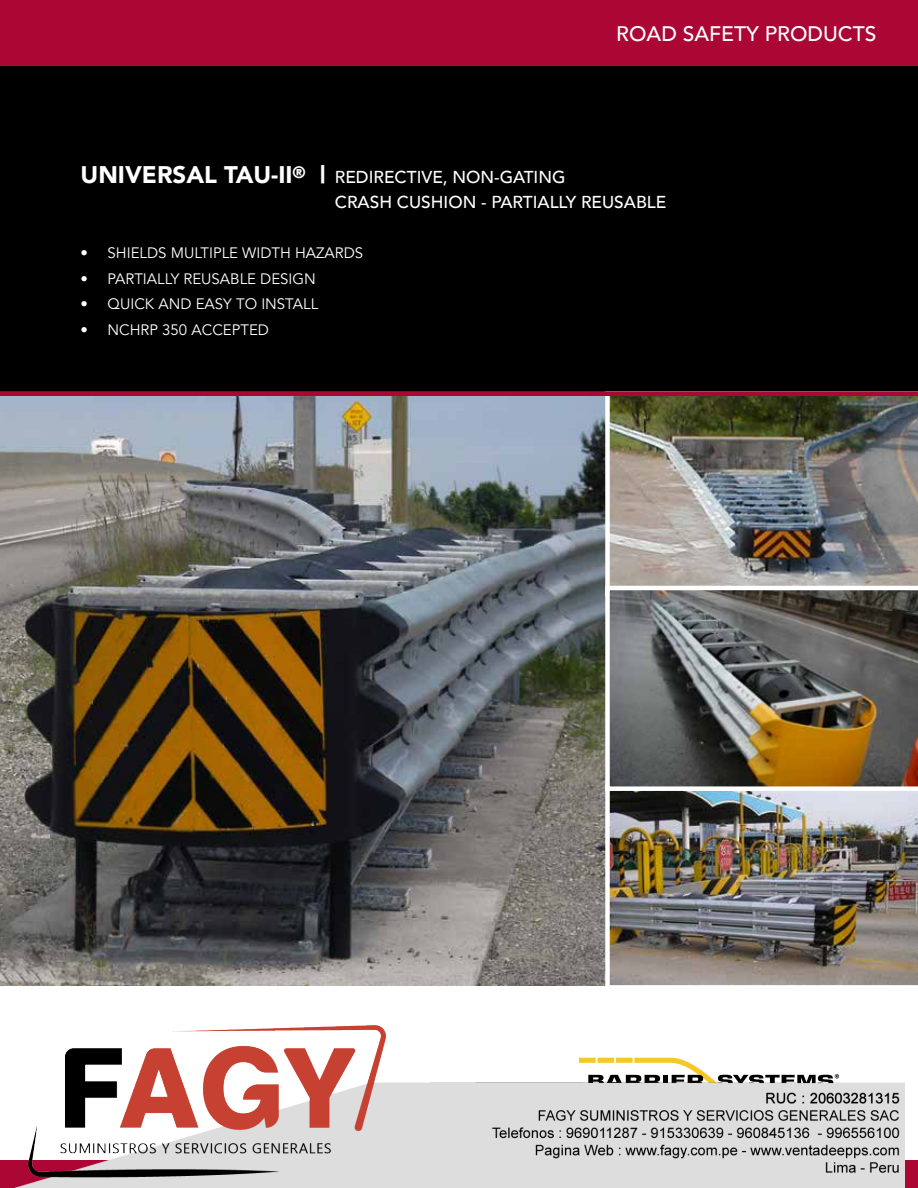
<style>
.page{position:relative;width:918px;height:1188px;background:#fff}
.page>*{position:absolute;margin:0;border:0;box-sizing:border-box;transform-origin:0 0}
.t1{font:500 21px "Avenir LT";color:#fff}
.t2{font:500 17.25px/24.8px "Avenir LT";color:#fff}
.t3{font:15px "Avenir LT Pro";color:#fff}
.s1{font-weight:900;font-size:24px}
</style>
<div class="page">
<div style="left:0;top:1161px;width:918px;height:27px;background:#ab0634"></div>
<div style="left:0;top:49px;width:918px;height:347px;background:#000"></div>
<div style="left:0;top:0;width:918px;height:66px;background:#ab0634"></div>
<img style="left:0;top:396px;width:605px;height:590px">
<img style="left:605px;top:396px;width:313px;height:190px">
<img style="left:605px;top:791px;width:313px;height:195px">
<img style="left:605px;top:586px;width:313px;height:205px">
<hr style="left:0;top:392px;width:918px;height:4px;background:#ab0634">
<img style="left:14px;top:1025px;width:890px;height:163px">
<h1 class="t1" style="left:616px;top:21px;width:262px">ROAD SAFETY PRODUCTS</h1>
<p class="t2" style="left:335px;top:165px;width:333px;text-indent:-254px"><span class="s1">UNIVERSAL TAU-II</span><sup>®</sup> <span class="s1">|</span> REDIRECTIVE, NON-GATING<br>CRASH CUSHION - PARTIALLY REUSABLE</p>
<p class="t3" style="left:81px;top:244px;width:283px">• SHIELDS MULTIPLE WIDTH HAZARDS</p>
<p class="t3" style="left:81px;top:270px;width:237px">• PARTIALLY REUSABLE DESIGN</p>
<p class="t3" style="left:81px;top:295px;width:239px">• QUICK AND EASY TO I NSTALL</p>
<p class="t3" style="left:81px;top:321px;width:38px">• NCHRP</p>
<p class="t3" style="left:162px;top:321px;width:108px">350 ACCEPTED</p>
</div>
